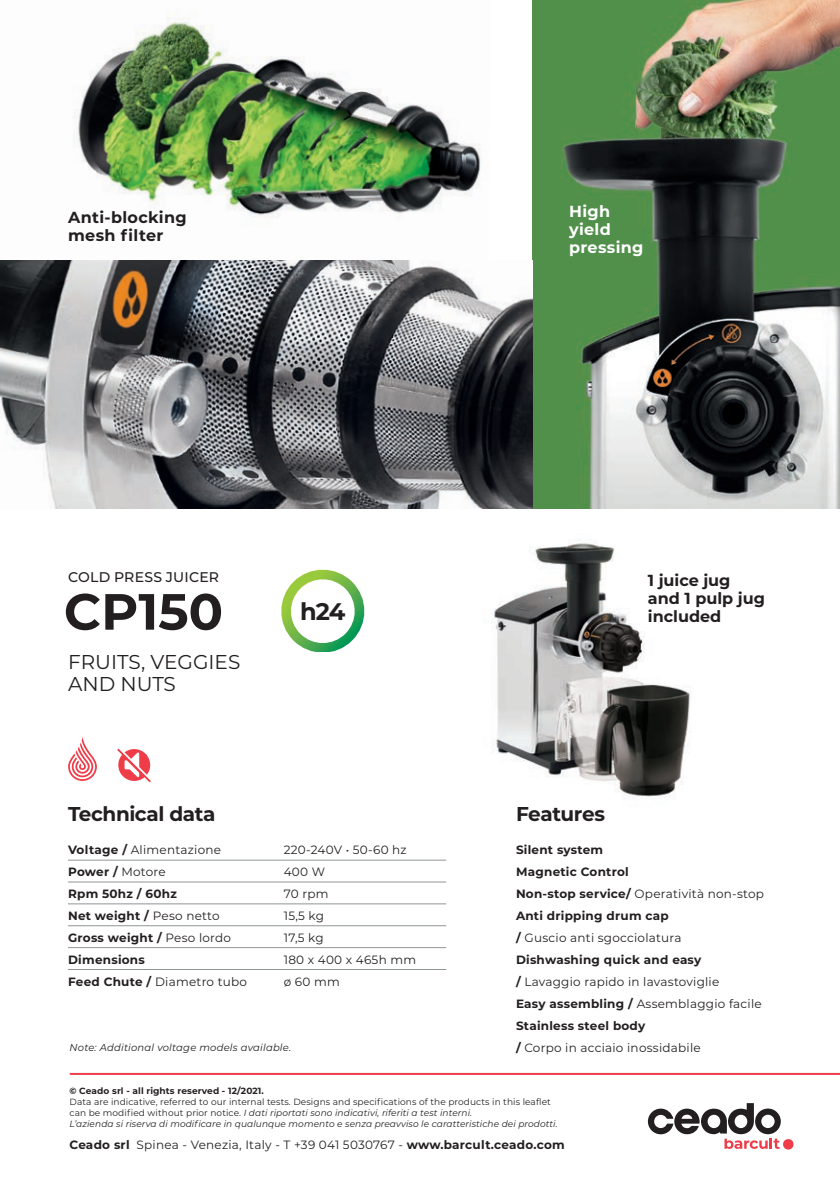
<style>
.page{position:relative;width:840px;height:1191px;background:#fff}
.page>*{position:absolute;margin:0;border:0;box-sizing:border-box;transform-origin:0 0}
.t1{font:700 50.8px "Montserrat";color:#231f20}
.t2{font:700 24px "Montserrat";color:#231f20}
.t3{font:700 20px "Montserrat";letter-spacing:-.02em;color:#231f20}
.t4{font:20px/22px "Montserrat";color:#231f20}
.t5{font:700 16px/18px "Montserrat";color:#231f20}
.t6{font:700 16px/18px "Montserrat";letter-spacing:.02em;color:#231f20}
.t7{font:700 16px/18px "Montserrat";letter-spacing:.02em;color:#fff}
.t8{font:500 14px "Montserrat";letter-spacing:.015em;color:#231f20}
.t9{font:700 12px/22px "Montserrat";letter-spacing:.02em;color:#231f20}
.t10{font:12px/22px "Montserrat";letter-spacing:.02em;color:#231f20}
.t11{font:italic 10px "Montserrat";letter-spacing:.02em;color:#231f20}
.t12{font:italic 9px/11px "Montserrat";letter-spacing:.01em;color:#231f20}
.t13{font:700 9px "Montserrat";letter-spacing:.01em;color:#231f20}
.s1{font-weight:400}
.s2{font-style:normal}
.s3{font-weight:700}
</style>
<div class="page">
<img style="left:492px;top:543px;width:199px;height:255px">
<img style="left:532px;top:0;width:307px;height:508px">
<hr style="left:68px;top:859px;width:377px;height:1px;background:#909597">
<hr style="left:68px;top:881px;width:377px;height:1px;background:#909597">
<hr style="left:68px;top:903px;width:377px;height:1px;background:#909597">
<hr style="left:68px;top:925px;width:377px;height:1px;background:#909597">
<hr style="left:68px;top:947px;width:377px;height:1px;background:#909597">
<hr style="left:68px;top:969px;width:377px;height:1px;background:#909597">
<img style="left:73px;top:18px;width:408px;height:200px">
<img style="left:0;top:260px;width:532px;height:248px">
<svg style="left:281px;top:569px;width:84px;height:82px"></svg>
<svg style="left:117px;top:749px;width:34px;height:33px"></svg>
<svg style="left:68px;top:736px;width:29px;height:45px"></svg>
<hr style="left:70px;top:1073px;width:769px;height:2px;background:#ee3d49">
<div style="left:782px;top:1139px;width:11px;height:10px;background:#ee3d49;border-radius:50%"></div>
<svg style="left:647px;top:1103px;width:133px;height:45px"></svg>
<h3 class="t6" style="left:68px;top:207px;width:120px">Anti-blocking mesh filter</h3>
<h3 class="t7" style="left:569px;top:202px;width:76px">High yield pressing</h3>
<p class="t8" style="left:68px;top:567px;width:152px">COLD PRESS JUICER</p>
<h1 class="t1" style="left:64px;top:575px;width:161px">CP150</h1>
<h3 class="t4" style="left:68px;top:650px;width:174px">FRUITS, VEGGIES<br>AND NUTS</h3>
<h2 class="t2" style="left:300px;top:594px;width:46px">h24</h2>
<h3 class="t5" style="left:647px;top:570px;width:118px">1 juice jug and 1 pulp jug included</h3>
<h3 class="t3" style="left:68px;top:799px;width:149px">Technical data</h3>
<h3 class="t3" style="left:515px;top:799px;width:90px">Features</h3>
<p class="t9" style="left:515px;top:837px;width:249px">Silent system<br>Magnetic Control<br>Non-stop service/ <span class="s1">Operatività non-stop<br></span>Anti dripping drum cap<br>/ <span class="s1">Guscio anti sgocciolatura<br></span>Dishwashing quick and easy<br>/ <span class="s1">Lavaggio rapido in lavastoviglie<br></span>Easy assembling / <span class="s1">Assemblaggio facile<br></span>Stainless steel body<br>/ <span class="s1">Corpo in acciaio inossidabile</span></p>
<p class="t9" style="left:68px;top:837px;width:180px">Voltage / <span class="s1">Alimentazione<br></span>Power / <span class="s1">Motore<br></span>Rpm 50hz / 60hz<br>Net weight / <span class="s1">Peso netto<br></span>Gross weight / <span class="s1">Peso lordo<br></span>Dimensions<br>Feed Chute / <span class="s1">Diametro tubo</span></p>
<p class="t10" style="left:283px;top:838px;width:134px">220-240V • 50-60 hz<br>400 W<br>70 rpm<br>15,5 kg<br>17,5 kg<br>180 x 400 x 465h mm ø 60 mm</p>
<p class="t11" style="left:69px;top:1040px;width:223px">Note: Additional voltage models available.</p>
<p class="t13" style="left:69px;top:1084px;width:196px">© Ceado srl - all rights reserved - 12/2021.</p>
<p class="t12" style="left:69px;top:1095px;width:489px"><span class="s2">Data are indicative, referred to our internal tests. Designs and specifications of the products in this leaflet can be modified without prior notice.</span> I dati riportati sono indicativi, riferiti a test interni.<br>L’azienda si riserva di modificare in qualunque momento e senza preavviso le caratteristiche dei prodotti.</p>
<p class="t10" style="left:69px;top:1133px;width:496px"><span class="s3">Ceado srl</span> Spinea - Venezia, Italy - T +39 041 5030767 - <span class="s3">www.barcult.ceado.com</span></p>
</div>
